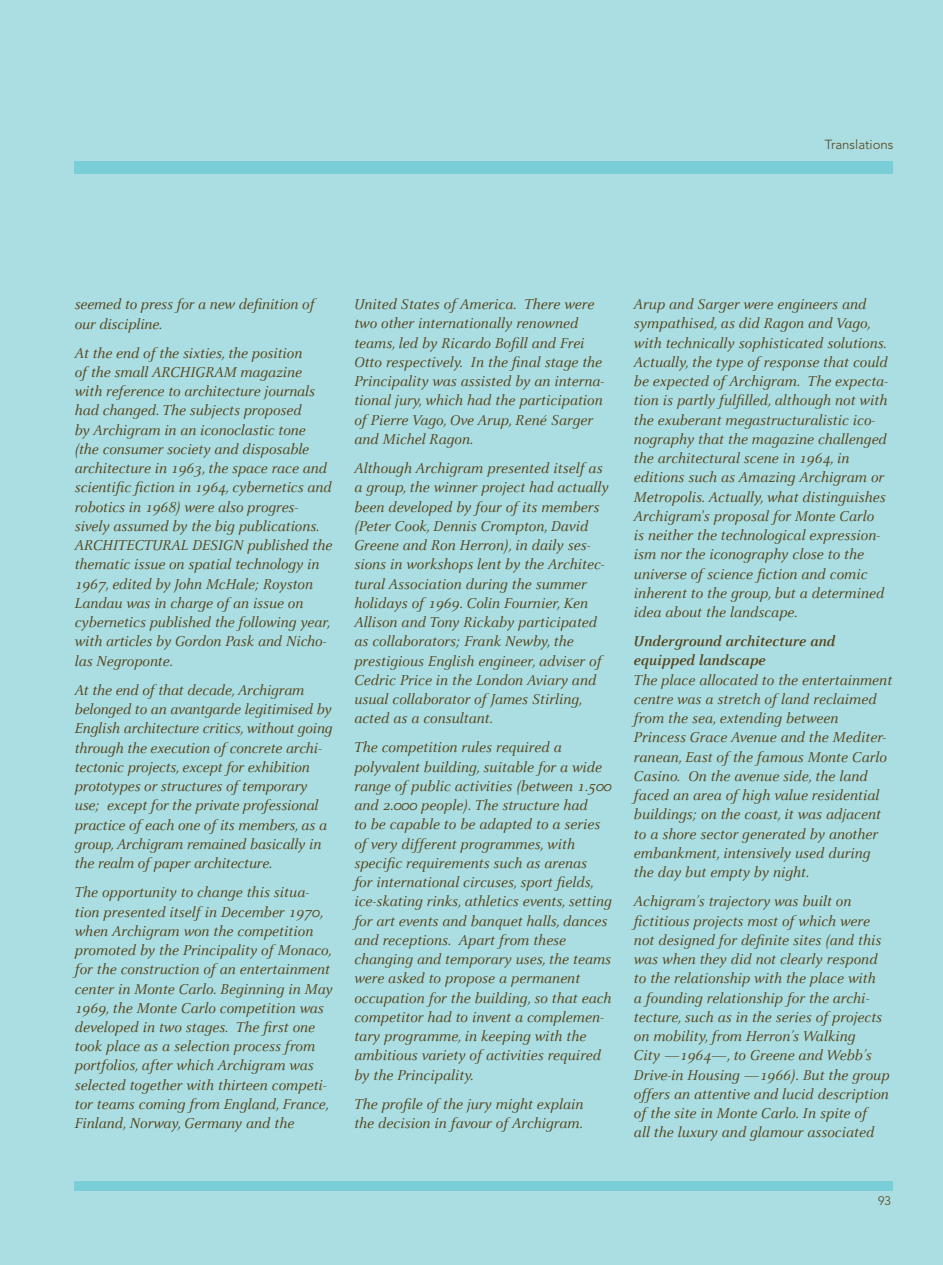
<style>
.page{position:relative;width:943px;height:1265px;background:#aadee3}
.page>*{position:absolute;margin:0;border:0;box-sizing:border-box;transform-origin:0 0}
.t1{font:italic 15.75px/19.2px "Celeste";color:#574319}
.t2{font:italic 700 15.75px/19.2px "Celeste";color:#574319}
.t3{font:300 13.12px "Avenir LT Std";color:#574319}
.t4{font:300 12.25px "Avenir LT Std";color:#574319}
</style>
<div class="page">
<div style="left:74px;top:1181px;width:819px;height:10px;background:#7aced7"></div>
<div style="left:74px;top:161px;width:819px;height:12px;background:#7aced7"></div>
<p class="t3" style="left:824px;top:137px;width:70px">Translations</p>
<p class="t1" style="left:74px;top:295px;width:241px">seemed to press for a new definition of our discipline.</p>
<p class="t1" style="left:74px;top:344px;width:259px">At the end of the sixties, the position<br>of the small ARCHIGRAM magazine with reference to architecture journals had changed. The subjects proposed<br>by Archigram in an iconoclastic tone (the consumer society and disposable architecture in 1963, the space race and scientific fiction in 1964, cybernetics and robotics in 1968) were also progres&shy;sively assumed by the big publications.<br>ARCHITECTURAL DESIGN published the thematic issue on spatial technology in 1967, edited by John McHale; Royston Landau was in charge of an issue on cybernetics published the following year, with articles by Gordon Pask and Nicho&shy;las Negroponte.</p>
<p class="t1" style="left:74px;top:681px;width:259px">At the end of that decade, Archigram belonged to an avantgarde legitimised by English architecture critics, without going through the execution of concrete archi&shy;tectonic projects, except for exhibition prototypes or structures of temporary use; except for the private professional practice of each one of its members, as a group, Archigram remained basically in the realm of paper architecture.</p>
<p class="t1" style="left:74px;top:883px;width:260px">The opportunity to change this situa&shy;tion presented itself in December 1970, when Archigram won the competition promoted by the Principality of Monaco, for the construction of an entertainment center in Monte Carlo. Beginning in May 1969, the Monte Carlo competition was developed in two stages. The first one took place as a selection process from portfolios, after which Archigram was selected together with thirteen competi&shy;tor teams coming from England, France, Finland, Norway, Germany and the</p>
<p class="t1" style="left:354px;top:295px;width:252px">United States of America. There were two other internationally renowned teams, led by Ricardo Bofill and Frei Otto respectively. In the final stage the Principality was assisted by an interna&shy;tional jury, which had the participation of Pierre Vago, Ove Arup, René Sarger and Michel Ragon.</p>
<p class="t1" style="left:354px;top:459px;width:256px">Although Archigram presented itself as a group, the winner project had actually been developed by four of its members (Peter Cook, Dennis Crompton, David Greene and Ron Herron), in daily ses&shy;sions in workshops lent by the Architec&shy;tural Association during the summer holidays of 1969. Colin Fournier, Ken Allison and Tony Rickaby participated as collaborators; Frank Newby, the prestigious English engineer, adviser of Cedric Price in the London Aviary and usual collaborator of James Stirling, acted as a consultant.</p>
<p class="t1" style="left:354px;top:738px;width:259px">The competition rules required a polyvalent building, suitable for a wide range of public activities (between 1.500 and 2.000 people). The structure had<br>to be capable to be adapted to a series of very different programmes, with specific requirements such as arenas<br>for international circuses, sport fields, ice-skating rinks, athletics events, setting for art events and banquet halls, dances and receptions. Apart from these changing and temporary uses, the teams were asked to propose a permanent occupation for the building, so that each competitor had to invent a complemen&shy;tary programme, in keeping with the ambitious variety of activities required by the Principality.</p>
<p class="t1" style="left:354px;top:1095px;width:231px">The profile of the jury might explain the decision in favour of Archigram.</p>
<p class="t1" style="left:633px;top:295px;width:256px">Arup and Sarger were engineers and sympathised, as did Ragon and Vago, with technically sophisticated solutions.<br>Actually, the type of response that could be expected of Archigram. The expecta&shy;tion is partly fulfilled, although not with the exuberant megastructuralistic ico&shy;nography that the magazine challenged the architectural scene in 1964, in editions such as Amazing Archigram or Metropolis. Actually, what distinguishes Archigram's proposal for Monte Carlo is neither the technological expression&shy;ism nor the iconography close to the universe of science fiction and comic inherent to the group, but a determined idea about the landscape.</p>
<p class="t2" style="left:633px;top:632px;width:203px">Underground architecture and equipped landscape</p>
<p class="t1" style="left:633px;top:671px;width:260px">The place allocated to the entertainment centre was a stretch of land reclaimed from the sea, extending between Princess Grace Avenue and the Mediter&shy;ranean, East of the famous Monte Carlo Casino. On the avenue side, the land faced an area of high value residential buildings; on the coast, it was adjacent to a shore sector generated by another embankment, intensively used during the day but empty by night.</p>
<p class="t1" style="left:633px;top:892px;width:257px">Achigram’s trajectory was built on fictitious projects most of which were not designed for definite sites (and this was when they did not clearly respond to the relationship with the place with<br>a founding relationship for the archi&shy;tecture, such as in the series of projects on mobility, from Herron’s Walking<br>City —1964—, to Greene and Webb’s Drive-in Housing —1966). But the group offers an attentive and lucid description of the site in Monte Carlo. In spite of<br>all the luxury and glamour associated</p>
<p class="t4" style="left:878px;top:1194px;width:14px">93</p>
</div>
